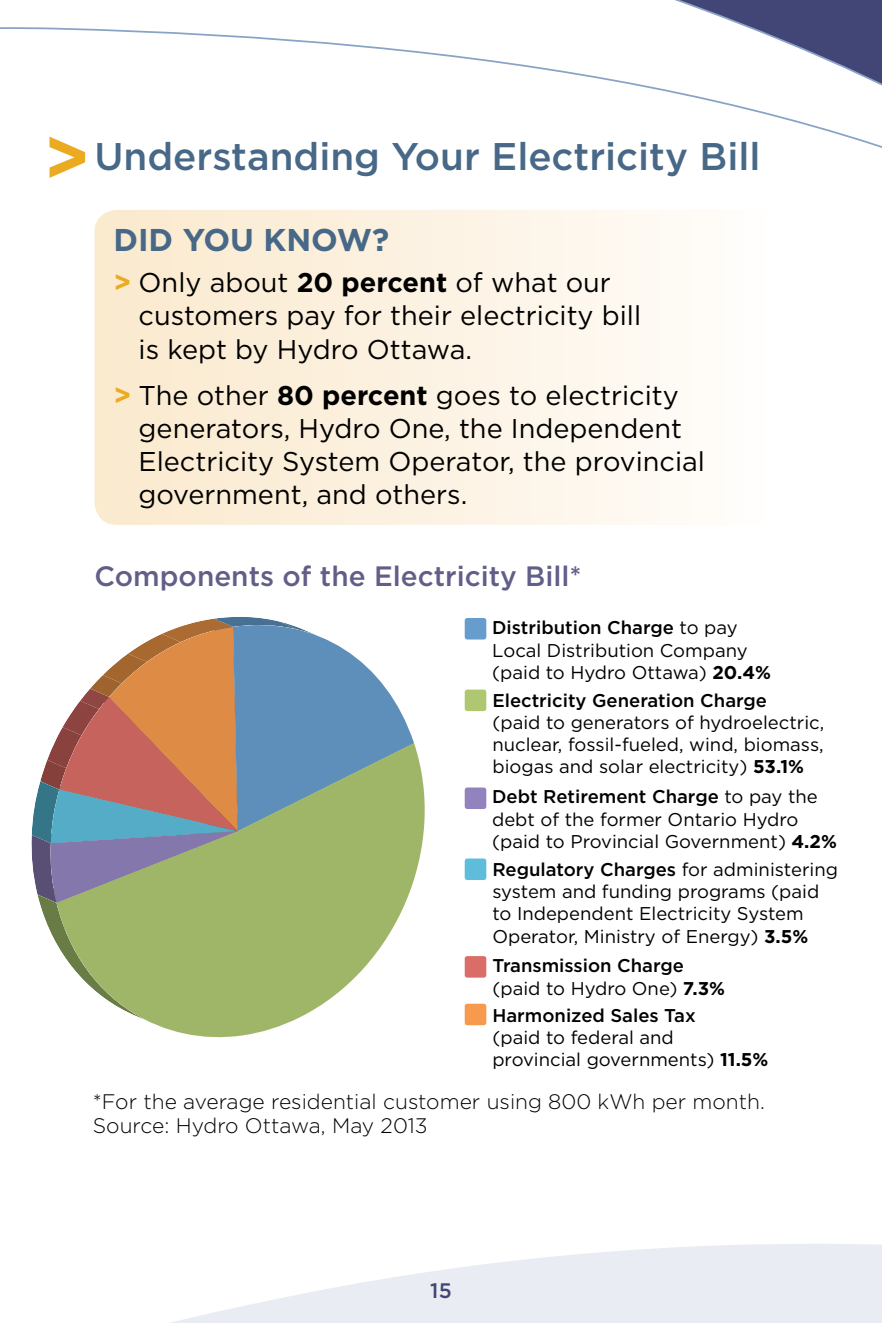
<style>
.page{position:relative;width:882px;height:1323px;background:#fff}
.page>*{position:absolute;margin:0;border:0;box-sizing:border-box;transform-origin:0 0}
.t1{font:700 73.5px "Gotham";color:#ebab21}
.t2{font:500 38.5px "Gotham";color:#476886}
.t3{font:700 31.5px "Gotham";color:#476886}
.t4{font:500 28px "Gotham";color:#615f88}
.t5{font:27.3px/33.2px "Gotham";color:#000}
.t6{font:300 21px/24.5px "Gotham";color:#000}
.t7{font:500 21px "Gotham";color:#414676}
.t8{font:18.55px/22.1px "Gotham";color:#000}
.t9{font:500 18.55px/22.1px "Gotham";color:#000}
.s1{font-weight:700;font-size:28px;color:#ebab21}
.s2{font-weight:700}
.s3{font-weight:500}
.s4{font-weight:400}
</style>
<div class="page">
<svg style="left:170px;top:1244px;width:712px;height:79px;fill:#e9ecf2"></svg>
<svg style="left:0;top:0;width:882px;height:148px"></svg>
<svg style="left:94px;top:210px;width:574px;height:315px;background:#fcf1e0"></svg>
<div style="left:465px;top:1004px;width:21px;height:21px;background:#f89a4d;border-radius:3px"></div>
<div style="left:465px;top:859px;width:21px;height:21px;background:#5ebddb;border-radius:3px"></div>
<div style="left:465px;top:956px;width:21px;height:22px;background:#da6d67;border-radius:3px"></div>
<div style="left:465px;top:787px;width:21px;height:22px;background:#9283be;border-radius:3px"></div>
<div style="left:465px;top:618px;width:21px;height:22px;background:#679dcc;border-radius:3px"></div>
<div style="left:465px;top:690px;width:21px;height:21px;background:#afc771;border-radius:3px"></div>
<svg style="left:155px;top:743px;width:270px;height:294px"></svg>
<svg style="left:32px;top:617px;width:382px;height:407px"></svg>
<h1 class="t1" style="left:43px;top:115px;width:49px">&gt;</h1>
<h2 class="t2" style="left:94px;top:134px;width:667px">Understanding Your Electricity Bill</h2>
<h3 class="t3" style="left:113px;top:222px;width:277px">DID YOU KNOW?</h3>
<h3 class="t5" style="left:139px;top:265px;width:504px;text-indent:-25px"><span class="s1">&gt;</span> Only about <span class="s2">20 percent</span> of what our customers pay for their electricity bill is kept by Hydro Ottawa.</h3>
<h3 class="t5" style="left:139px;top:378px;width:568px;text-indent:-25px"><span class="s1">&gt;</span> The other <span class="s2">80 percent</span> goes to electricity generators, Hydro One, the Independent Electricity System Operator, the provincial government, and others.</h3>
<h3 class="t4" style="left:94px;top:560px;width:489px">Components of the Electricity Bill*</h3>
<p class="t8" style="left:492px;top:616px;width:280px"><span class="s3">Distribution Charge</span> to pay<br>Local Distribution Company (paid to Hydro Ottawa) <span class="s2">20.4%</span></p>
<p class="t9" style="left:492px;top:689px;width:276px">Electricity Generation Charge</p>
<p class="t8" style="left:492px;top:711px;width:333px;text-align:justify">(paid to generators of hydroelectric, nuclear, fossil-fueled, wind, biomass, biogas and solar electricity) <span class="s2">53.1%</span></p>
<p class="t8" style="left:492px;top:785px;width:346px"><span class="s3">Debt Retirement Charge</span> to pay the debt of the former Ontario Hydro (paid to Provincial Government) <span class="s2">4.2%</span></p>
<p class="t8" style="left:492px;top:858px;width:347px"><span class="s3">Regulatory Charges</span> for administering system and funding programs (paid to Independent Electricity System Operator, Ministry of Energy) <span class="s2">3.5%</span></p>
<p class="t9" style="left:492px;top:954px;width:234px">Transmission Charge <span class="s4">(paid to Hydro One)</span> <span class="s2">7.3%</span></p>
<p class="t9" style="left:492px;top:1004px;width:205px">Harmonized Sales Tax</p>
<p class="t8" style="left:492px;top:1026px;width:278px">(paid to federal and<br>provincial governments) <span class="s2">11.5%</span></p>
<p class="t6" style="left:93px;top:1089px;width:674px">*For the average residential customer using 800 kWh per month.<br>Source: Hydro Ottawa, May 2013</p>
<p class="t7" style="left:430px;top:1279px;width:23px">15</p>
</div>
